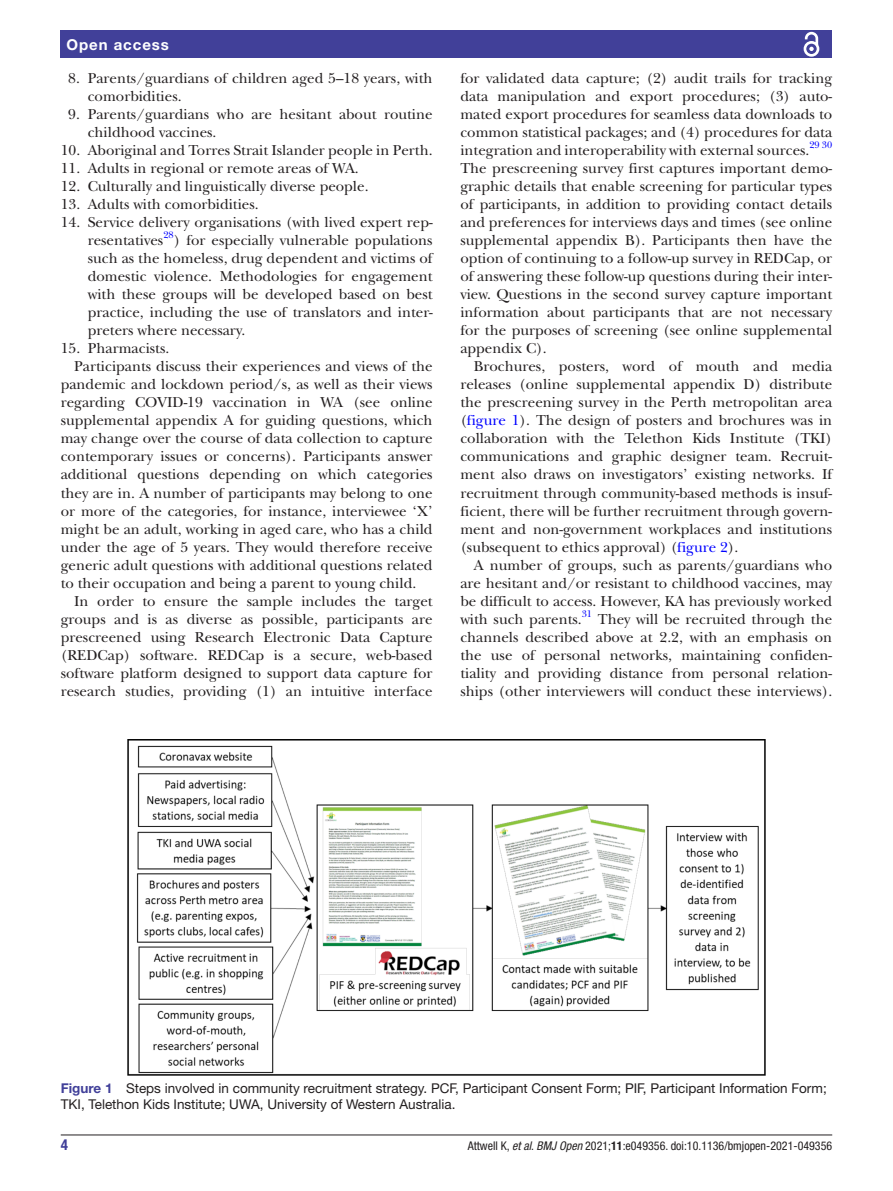
<style>
.page{position:relative;width:893px;height:1191px;background:#fff}
.page>*{position:absolute;margin:0;border:0;box-sizing:border-box;transform-origin:0 0}
.t1{font:15px/18px "New Baskerville";color:#231f20;text-align:justify}
.t2{font:700 15px "Helvetica Neue LT Std";letter-spacing:.065em;color:#fff}
.t3{font:700 condensed 15px "Helvetica Neue LT Std";color:#414099}
.t4{font:13.5px/16.2px "Helvetica Neue LT Std";color:#231f20}
.t5{font:condensed 12px "Helvetica Neue LT Std";color:#231f20}
.t6{font:9.9px "New Baskerville";color:#00f}
.s1{color:#00f}
.s2{font-weight:700;color:#414099}
.s3{font-style:italic}
.s4{font-weight:700}
</style>
<div class="page">
<hr style="left:61px;top:1134px;width:771px;height:1px;background:#231f20">
<div style="left:61px;top:31px;width:771px;height:27px;background:#414099"></div>
<svg style="left:803px;top:31px;width:17px;height:26px"></svg>
<img style="left:127px;top:739px;width:638px;height:336px">
<p class="t2" style="left:66px;top:35px;width:104px">Open access</p>
<p class="t1" style="left:88px;top:69px;width:346px;text-indent:-20px">8. Parents/guardians of children aged 5–18 years, with comorbidities.</p>
<p class="t1" style="left:88px;top:105px;width:346px;text-indent:-20px">9. Parents/guardians who are hesitant about routine childhood vaccines.</p>
<p class="t1" style="left:61px;top:141px;width:373px">10. Aboriginal and Torres Strait Islander people in Perth.</p>
<p class="t1" style="left:61px;top:159px;width:300px">11. Adults in regional or remote areas of WA.</p>
<p class="t1" style="left:61px;top:177px;width:309px">12. Culturally and linguistically diverse people.</p>
<p class="t1" style="left:61px;top:195px;width:199px">13. Adults with comorbidities.</p>
<p class="t1" style="left:88px;top:213px;width:346px;text-indent:-27px">14. Service delivery organisations (with lived expert rep&shy;resentatives</p>
<p class="t6" style="left:163px;top:229px;width:12px">28</p>
<p class="t1" style="left:88px;top:231px;width:346px;text-indent:86px">) for especially vulnerable populations such as the homeless, drug dependent and victims of domestic violence. Methodologies for engagement with these groups will be developed based on best practice, including the use of translators and inter&shy;preters where necessary.</p>
<p class="t1" style="left:61px;top:339px;width:110px">15. Pharmacists.</p>
<p class="t1" style="left:74px;top:357px;width:360px">Participants discuss their experiences and views of the</p>
<p class="t1" style="left:61px;top:375px;width:373px">pandemic and lockdown period/s, as well as their views</p>
<p class="t1" style="left:61px;top:393px;width:373px">regarding COVID-19 vaccination in WA (see online</p>
<p class="t1" style="left:61px;top:412px;width:373px">supplemental appendix A for guiding questions, which</p>
<p class="t1" style="left:61px;top:430px;width:373px">may change over the course of data collection to capture</p>
<p class="t1" style="left:61px;top:448px;width:373px">contemporary issues or concerns). Participants answer</p>
<p class="t1" style="left:61px;top:466px;width:373px">additional questions depending on which categories</p>
<p class="t1" style="left:61px;top:484px;width:373px">they are in. A number of participants may belong to one</p>
<p class="t1" style="left:61px;top:502px;width:373px">or more of the categories, for instance, interviewee ‘X’</p>
<p class="t1" style="left:61px;top:520px;width:373px">might be an adult, working in aged care, who has a child</p>
<p class="t1" style="left:61px;top:538px;width:373px">under the age of 5 years. They would therefore receive</p>
<p class="t1" style="left:61px;top:556px;width:373px">generic adult questions with additional questions related</p>
<p class="t1" style="left:61px;top:574px;width:357px">to their occupation and being a parent to young child.</p>
<p class="t1" style="left:74px;top:592px;width:360px">In order to ensure the sample includes the target</p>
<p class="t1" style="left:61px;top:610px;width:373px">groups and is as diverse as possible, participants are</p>
<p class="t1" style="left:61px;top:628px;width:373px">prescreened using Research Electronic Data Capture</p>
<p class="t1" style="left:61px;top:646px;width:373px">(REDCap) software. REDCap is a secure, web-based</p>
<p class="t1" style="left:61px;top:664px;width:373px">software platform designed to support data capture for</p>
<p class="t1" style="left:61px;top:682px;width:373px">research studies, providing (1) an intuitive interface</p>
<p class="t1" style="left:460px;top:69px;width:373px">for validated data capture; (2) audit trails for tracking data manipulation and export procedures; (3) auto&shy;mated export procedures for seamless data downloads to common statistical packages; and (4) procedures for data integration and interoperability with external sources.</p>
<p class="t6" style="left:809px;top:139px;width:24px">29 30</p>
<p class="t1" style="left:460px;top:159px;width:373px">The prescreening survey first captures important demo&shy;graphic details that enable screening for particular types of participants, in addition to providing contact details and preferences for interviews days and times (see online supplemental appendix B). Participants then have the option of continuing to a follow-up survey in REDCap, or of answering these follow-up questions during their inter&shy;view. Questions in the second survey capture important information about participants that are not necessary for the purposes of screening (see online supplemental appendix C).</p>
<p class="t1" style="left:460px;top:357px;width:373px;text-indent:14px">Brochures, posters, word of mouth and media releases (online supplemental appendix D) distribute the prescreening survey in the Perth metropolitan area (<span class="s1">figure 1</span>). The design of posters and brochures was in collaboration with the Telethon Kids Institute (TKI) communications and graphic designer team. Recruit&shy;ment also draws on investigators’ existing networks. If recruitment through community-based methods is insuf&shy;ficient, there will be further recruitment through govern&shy;ment and non-government workplaces and institutions (subsequent to ethics approval) (<span class="s1">figure 2</span>).</p>
<p class="t1" style="left:460px;top:556px;width:373px;text-indent:14px">A number of groups, such as parents/guardians who are hesitant and/or resistant to childhood vaccines, may be difficult to access. However, KA has previously worked with such parents.</p>
<p class="t6" style="left:582px;top:608px;width:12px">31</p>
<p class="t1" style="left:460px;top:610px;width:373px;text-indent:137px">They will be recruited through the channels described above at 2.2, with an emphasis on the use of personal networks, maintaining confiden&shy;tiality and providing distance from personal relation&shy;ships (other interviewers will conduct these interviews).</p>
<p class="t4" style="left:61px;top:1080px;width:767px"><span class="s2">Figure 1</span> Steps involved in community recruitment strategy. PCF, Participant Consent Form; PIF, Participant Information Form;<br>TKI, Telethon Kids Institute; UWA, University of Western Australia.</p>
<p class="t3" style="left:61px;top:1135px;width:9px">4</p>
<p class="t5" style="left:468px;top:1138px;width:366px">Attwell K, <span class="s3">et al</span>. <span class="s3">BMJ Open</span> 2021;<span class="s4">11</span>:e049356. doi:10.1136/bmjopen-2021-049356</p>
</div>
